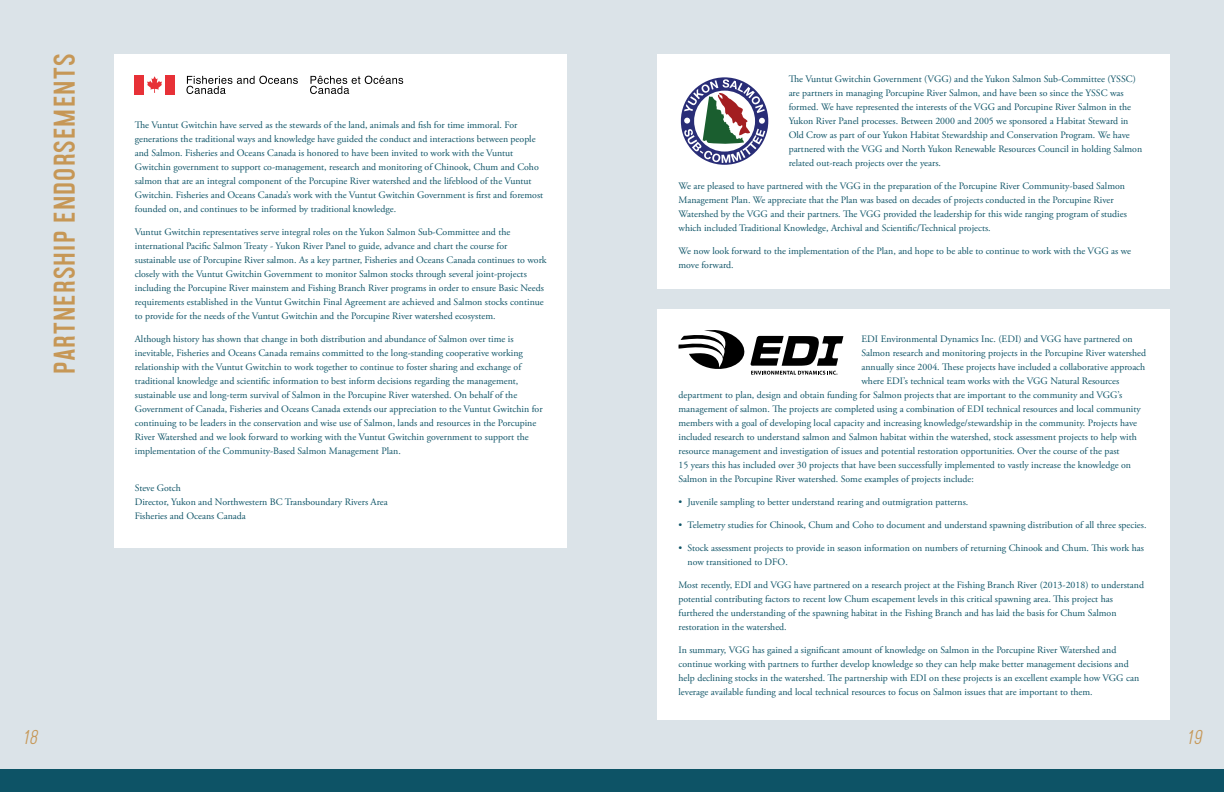
<style>
.page{position:relative;width:1224px;height:792px;background:#dbe3e8}
.page>*{position:absolute;margin:0;border:0;box-sizing:border-box;transform-origin:0 0}
.t1{font:700 30px "Aquilone";letter-spacing:.04em;color:#c69756}
.t2{font:italic 100 20px "Aquilone";color:#c69756}
.t3{font:9.9px/14px "Adobe Garamond Pro";color:#0d5366}
</style>
<div class="page">
<div style="left:0;top:770px;width:1224px;height:22px;background:#0d5366"></div>
<div style="left:657px;top:54px;width:513px;height:235px;background:#fff"></div>
<div style="left:657px;top:310px;width:513px;height:410px;background:#fff"></div>
<div style="left:114px;top:54px;width:453px;height:493px;background:#fff"></div>
<svg style="left:679px;top:330px;width:164px;height:45px"></svg>
<svg style="left:680px;top:76px;width:89px;height:90px"></svg>
<div style="left:679px;top:75px;width:92px;height:92px;border:2px solid #fff;border-radius:50%"></div>
<svg style="left:684px;top:79px;width:81px;height:84px"></svg>
<svg style="left:186px;top:76px;width:112px;height:18px"></svg>
<div style="left:135px;top:75px;width:9px;height:19px;background:#e73137"></div>
<div style="left:165px;top:75px;width:9px;height:19px;background:#e73137"></div>
<svg style="left:147px;top:76px;width:15px;height:17px"></svg>
<svg style="left:310px;top:76px;width:93px;height:18px"></svg>
<h1 class="t1" style="left:47px;top:374px;width:321px;rotate:-90deg">PARTNERSHIP ENDORSEMENTS</h1>
<p class="t3" style="left:135px;top:118px;width:410px">The Vuntut Gwitchin have served as the stewards of the land, animals and fish for time immoral. For generations the traditional ways and knowledge have guided the conduct and interactions between people and Salmon. Fisheries and Oceans Canada is honored to have been invited to work with the Vuntut Gwitchin government to support co-management, research and monitoring of Chinook, Chum and Coho salmon that are an integral component of the Porcupine River watershed and the lifeblood of the Vuntut Gwitchin. Fisheries and Oceans Canada’s work with the Vuntut Gwitchin Government is first and foremost founded on, and continues to be informed by traditional knowledge.</p>
<p class="t3" style="left:135px;top:225px;width:413px">Vuntut Gwitchin representatives serve integral roles on the Yukon Salmon Sub-Committee and the international Pacific Salmon Treaty - Yukon River Panel to guide, advance and chart the course for sustainable use of Porcupine River salmon. As a key partner, Fisheries and Oceans Canada continues to work closely with the Vuntut Gwitchin Government to monitor Salmon stocks through several joint-projects including the Porcupine River mainstem and Fishing Branch River programs in order to ensure Basic Needs requirements established in the Vuntut Gwitchin Final Agreement are achieved and Salmon stocks continue to provide for the needs of the Vuntut Gwitchin and the Porcupine River watershed ecosystem.</p>
<p class="t3" style="left:135px;top:332px;width:409px">Although history has shown that change in both distribution and abundance of Salmon over time is inevitable, Fisheries and Oceans Canada remains committed to the long-standing cooperative working relationship with the Vuntut Gwitchin to work together to continue to foster sharing and exchange of traditional knowledge and scientific information to best inform decisions regarding the management, sustainable use and long-term survival of Salmon in the Porcupine River watershed. On behalf of the Government of Canada, Fisheries and Oceans Canada extends our appreciation to the Vuntut Gwitchin for continuing to be leaders in the conservation and wise use of Salmon, lands and resources in the Porcupine River Watershed and we look forward to working with the Vuntut Gwitchin government to support the implementation of the Community-Based Salmon Management Plan.</p>
<p class="t3" style="left:135px;top:481px;width:255px">Steve Gotch<br>Director, Yukon and Northwestern BC Transboundary Rivers Area<br>Fisheries and Oceans Canada</p>
<p class="t3" style="left:789px;top:72px;width:355px">The Vuntut Gwitchin Government (VGG) and the Yukon Salmon Sub-Committee (YSSC) are partners in managing Porcupine River Salmon, and have been so since the YSSC was formed. We have represented the interests of the VGG and Porcupine River Salmon in the Yukon River Panel processes. Between 2000 and 2005 we sponsored a Habitat Steward in Old Crow as part of our Yukon Habitat Stewardship and Conservation Program. We have partnered with the VGG and North Yukon Renewable Resources Council in holding Salmon related out-reach projects over the years.</p>
<p class="t3" style="left:679px;top:179px;width:450px">We are pleased to have partnered with the VGG in the preparation of the Porcupine River Community-based Salmon Management Plan. We appreciate that the Plan was based on decades of projects conducted in the Porcupine River Watershed by the VGG and their partners. The VGG provided the leadership for this wide ranging program of studies which included Traditional Knowledge, Archival and Scientific/Technical projects.</p>
<p class="t3" style="left:679px;top:244px;width:454px">We now look forward to the implementation of the Plan, and hope to be able to continue to work with the VGG as we move forward.</p>
<p class="t3" style="left:861px;top:333px;width:273px">EDI Environmental Dynamics Inc. (EDI) and VGG have partnered on</p>
<p class="t3" style="left:861px;top:347px;width:286px">Salmon research and monitoring projects in the Porcupine River watershed</p>
<p class="t3" style="left:861px;top:361px;width:285px">annually since 2004. These projects have included a collaborative approach</p>
<p class="t3" style="left:861px;top:375px;width:259px">where EDI’s technical team works with the VGG Natural Resources</p>
<p class="t3" style="left:679px;top:389px;width:445px">department to plan, design and obtain funding for Salmon projects that are important to the community and VGG’s</p>
<p class="t3" style="left:679px;top:403px;width:464px">management of salmon. The projects are completed using a combination of EDI technical resources and local community</p>
<p class="t3" style="left:679px;top:417px;width:460px">members with a goal of developing local capacity and increasing knowledge/stewardship in the community. Projects have</p>
<p class="t3" style="left:679px;top:431px;width:460px">included research to understand salmon and Salmon habitat within the watershed, stock assessment projects to help with</p>
<p class="t3" style="left:679px;top:445px;width:443px">resource management and investigation of issues and potential restoration opportunities. Over the course of the past</p>
<p class="t3" style="left:679px;top:459px;width:454px">15 years this has included over 30 projects that have been successfully implemented to vastly increase the knowledge on</p>
<p class="t3" style="left:679px;top:473px;width:297px">Salmon in the Porcupine River watershed. Some examples of projects include:</p>
<p class="t3" style="left:679px;top:496px;width:291px">• Juvenile sampling to better understand rearing and outmigration patterns.</p>
<p class="t3" style="left:679px;top:519px;width:469px">• Telemetry studies for Chinook, Chum and Coho to document and understand spawning distribution of all three species.</p>
<p class="t3" style="left:688px;top:542px;width:458px;text-indent:-9px">• Stock assessment projects to provide in season information on numbers of returning Chinook and Chum. This work has now transitioned to DFO.</p>
<p class="t3" style="left:679px;top:579px;width:467px">Most recently, EDI and VGG have partnered on a research project at the Fishing Branch River (2013-2018) to understand potential contributing factors to recent low Chum escapement levels in this critical spawning area. This project has furthered the understanding of the spawning habitat in the Fishing Branch and has laid the basis for Chum Salmon restoration in the watershed.</p>
<p class="t3" style="left:679px;top:644px;width:462px">In summary, VGG has gained a significant amount of knowledge on Salmon in the Porcupine River Watershed and continue working with partners to further develop knowledge so they can help make better management decisions and help declining stocks in the watershed. The partnership with EDI on these projects is an excellent example how VGG can leverage available funding and local technical resources to focus on Salmon issues that are important to them.</p>
<h2 class="t2" style="left:22px;top:726px;width:16px">18</h2>
<h2 class="t2" style="left:1187px;top:726px;width:16px">19</h2>
</div>
